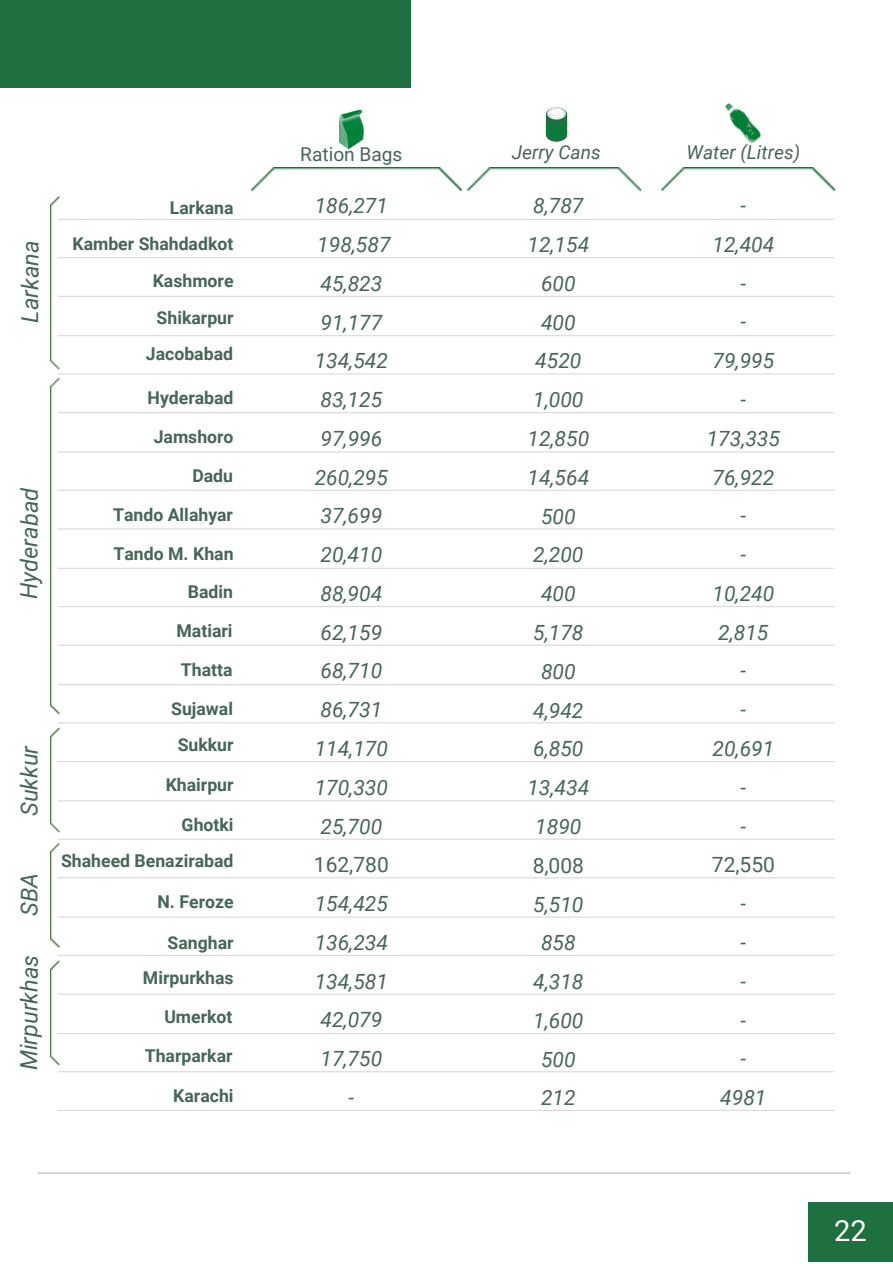
<style>
.page{position:relative;width:893px;height:1264px;background:#fff}
.page>*{position:absolute;margin:0;border:0;box-sizing:border-box;transform-origin:0 0}
.t1{font:29.1px "Roboto";color:#fffafa}
.t2{font:italic 23.4px "Roboto";letter-spacing:-.005em;color:#466658}
.t3{font:italic 21px/38.7px "Roboto";color:#466658}
.t4{font:21px "Roboto";color:#466658}
.t5{font:italic 19.2px "Roboto";color:#466658}
.t6{font:19.2px "Roboto";color:#466658}
.t7{font:700 17.7px/38.8px "Roboto";color:#466658;text-align:right}
</style>
<div class="page">
<div style="left:0;top:0;width:410px;height:88px;background:#1f7040"></div>
<div style="left:808px;top:1201px;width:84px;height:60px;background:#1f7040"></div>
<img style="left:50px;top:196px;width:778px;height:869px">
<hr style="left:58px;top:219px;width:776px;height:1px;background:#d9d9d9">
<hr style="left:58px;top:257px;width:776px;height:1px;background:#d9d9d9">
<hr style="left:58px;top:296px;width:776px;height:1px;background:#d9d9d9">
<hr style="left:58px;top:335px;width:776px;height:1px;background:#d9d9d9">
<hr style="left:58px;top:644px;width:776px;height:1px;background:#d9d9d9">
<hr style="left:58px;top:373px;width:776px;height:1px;background:#d9d9d9">
<hr style="left:58px;top:412px;width:776px;height:1px;background:#d9d9d9">
<hr style="left:58px;top:451px;width:776px;height:1px;background:#d9d9d9">
<hr style="left:58px;top:489px;width:776px;height:2px;background:#d9d9d9">
<hr style="left:58px;top:528px;width:776px;height:1px;background:#d9d9d9">
<hr style="left:58px;top:567px;width:776px;height:2px;background:#d9d9d9">
<hr style="left:58px;top:606px;width:776px;height:1px;background:#d9d9d9">
<hr style="left:58px;top:684px;width:776px;height:1px;background:#d9d9d9">
<hr style="left:58px;top:722px;width:776px;height:1px;background:#d9d9d9">
<hr style="left:58px;top:761px;width:776px;height:1px;background:#d9d9d9">
<hr style="left:58px;top:1109px;width:776px;height:1px;background:#d9d9d9">
<hr style="left:58px;top:800px;width:776px;height:1px;background:#d9d9d9">
<hr style="left:58px;top:838px;width:776px;height:1px;background:#d9d9d9">
<hr style="left:58px;top:877px;width:776px;height:1px;background:#d9d9d9">
<hr style="left:58px;top:916px;width:776px;height:1px;background:#d9d9d9">
<hr style="left:58px;top:954px;width:776px;height:2px;background:#d9d9d9">
<hr style="left:58px;top:993px;width:776px;height:1px;background:#d9d9d9">
<hr style="left:58px;top:1032px;width:776px;height:2px;background:#d9d9d9">
<hr style="left:58px;top:1071px;width:776px;height:1px;background:#d9d9d9">
<hr style="left:38px;top:1171px;width:812px;height:3px;background:#d9d9d9">
<img style="left:339px;top:110px;width:25px;height:39px">
<img style="left:725px;top:103px;width:37px;height:41px">
<svg style="left:546px;top:107px;width:21px;height:35px"></svg>
<img style="left:252px;top:167px;width:583px;height:25px">
<p class="t2" style="left:17px;top:322px;width:84px;rotate:-90deg">Larkana</p>
<p class="t2" style="left:16px;top:599px;width:113px;rotate:-90deg">Hyderabad</p>
<p class="t2" style="left:16px;top:815px;width:72px;rotate:-90deg">Sukkur</p>
<p class="t2" style="left:16px;top:915px;width:45px;rotate:-90deg">SBA</p>
<p class="t2" style="left:16px;top:1070px;width:117px;rotate:-90deg">Mirpurkhas</p>
<p class="t7" style="left:72px;top:189px;width:163px;line-height:36.5px">Larkana<br>Kamber Shahdadkot</p>
<p class="t7" style="left:153px;top:261px;width:82px">Kashmore</p>
<p class="t7" style="left:146px;top:300px;width:89px;line-height:35.8px">Shikarpur<br>Jacobabad</p>
<p class="t7" style="left:147px;top:378px;width:87px">Hyderabad<br>Jamshoro<br>Dadu</p>
<p class="t7" style="left:113px;top:495px;width:122px;text-align:left">Tando Allahyar<br>Tando M. Khan</p>
<p class="t7" style="left:171px;top:573px;width:63px">Badin<br>Matiari<br>Thatta<br>Sujawal</p>
<p class="t7" style="left:178px;top:725px;width:57px">Sukkur</p>
<p class="t7" style="left:166px;top:765px;width:69px">Khairpur</p>
<p class="t7" style="left:61px;top:807px;width:174px;line-height:36px">Ghotki<br>Shaheed Benazirabad</p>
<p class="t7" style="left:157px;top:882px;width:78px">N. Feroze</p>
<p class="t7" style="left:167px;top:923px;width:67px">Sanghar</p>
<p class="t7" style="left:143px;top:959px;width:92px">Mirpurkhas<br>Umerkot</p>
<p class="t7" style="left:145px;top:1036px;width:89px">Tharparkar</p>
<p class="t7" style="left:173px;top:1076px;width:62px">Karachi</p>
<p class="t6" style="left:300px;top:143px;width:104px">Ration Bags</p>
<p class="t5" style="left:512px;top:141px;width:90px">Jerry Cans</p>
<p class="t5" style="left:686px;top:141px;width:115px">Water (Litres)</p>
<p class="t3" style="left:315px;top:187px;width:75px">186,271</p>
<p class="t3" style="left:533px;top:187px;width:52px">8,787</p>
<p class="t3" style="left:740px;top:186px;width:7px">-</p>
<p class="t3" style="left:317px;top:225px;width:75px">198,587</p>
<p class="t3" style="left:527px;top:225px;width:63px">12,154</p>
<p class="t3" style="left:712px;top:225px;width:63px">12,404</p>
<p class="t3" style="left:320px;top:264px;width:63px">45,823</p>
<p class="t3" style="left:541px;top:264px;width:36px">600</p>
<p class="t3" style="left:740px;top:264px;width:7px">-</p>
<p class="t3" style="left:320px;top:303px;width:63px">91,177</p>
<p class="t3" style="left:541px;top:303px;width:36px">400</p>
<p class="t3" style="left:740px;top:303px;width:7px">-</p>
<p class="t3" style="left:315px;top:342px;width:75px">134,542</p>
<p class="t3" style="left:535px;top:342px;width:48px">4520</p>
<p class="t3" style="left:712px;top:341px;width:63px">79,995</p>
<p class="t3" style="left:320px;top:380px;width:63px">83,125</p>
<p class="t3" style="left:533px;top:381px;width:52px">1,000</p>
<p class="t3" style="left:740px;top:380px;width:7px">-</p>
<p class="t3" style="left:320px;top:419px;width:63px">97,996</p>
<p class="t3" style="left:527px;top:419px;width:63px">12,850</p>
<p class="t3" style="left:706px;top:419px;width:75px">173,335</p>
<p class="t3" style="left:315px;top:458px;width:75px">260,295</p>
<p class="t3" style="left:527px;top:458px;width:63px">14,564</p>
<p class="t3" style="left:712px;top:458px;width:63px">76,922</p>
<p class="t3" style="left:320px;top:497px;width:63px">37,699</p>
<p class="t3" style="left:541px;top:497px;width:36px">500</p>
<p class="t3" style="left:740px;top:497px;width:7px">-</p>
<p class="t3" style="left:320px;top:535px;width:63px">20,410</p>
<p class="t3" style="left:533px;top:536px;width:52px">2,200</p>
<p class="t3" style="left:740px;top:535px;width:7px">-</p>
<p class="t3" style="left:320px;top:574px;width:63px">88,904</p>
<p class="t3" style="left:541px;top:574px;width:36px">400</p>
<p class="t3" style="left:712px;top:574px;width:63px">10,240</p>
<p class="t3" style="left:320px;top:613px;width:63px">62,159</p>
<p class="t3" style="left:533px;top:613px;width:52px">5,178</p>
<p class="t3" style="left:718px;top:613px;width:52px">2,815</p>
<p class="t3" style="left:320px;top:652px;width:63px">68,710<br>86,731</p>
<p class="t3" style="left:533px;top:652px;width:52px;text-align:center">800<br>4,942</p>
<p class="t3" style="left:740px;top:652px;width:7px">- -</p>
<p class="t3" style="left:315px;top:729px;width:75px">114,170</p>
<p class="t3" style="left:533px;top:729px;width:52px">6,850</p>
<p class="t3" style="left:712px;top:729px;width:63px">20,691</p>
<p class="t3" style="left:315px;top:768px;width:75px">170,330</p>
<p class="t3" style="left:527px;top:768px;width:63px">13,434</p>
<p class="t3" style="left:740px;top:768px;width:7px">-</p>
<p class="t3" style="left:320px;top:807px;width:63px">25,700</p>
<p class="t3" style="left:535px;top:807px;width:48px">1890</p>
<p class="t3" style="left:740px;top:807px;width:7px">-</p>
<p class="t4" style="left:314px;top:852px;width:76px">162,780</p>
<p class="t4" style="left:532px;top:853px;width:53px">8,008</p>
<p class="t4" style="left:711px;top:853px;width:64px">72,550</p>
<p class="t3" style="left:315px;top:884px;width:75px">154,425</p>
<p class="t3" style="left:533px;top:885px;width:52px">5,510</p>
<p class="t3" style="left:740px;top:884px;width:7px">-</p>
<p class="t3" style="left:315px;top:923px;width:75px">136,234</p>
<p class="t3" style="left:541px;top:923px;width:36px">858</p>
<p class="t3" style="left:740px;top:923px;width:7px">-</p>
<p class="t3" style="left:315px;top:962px;width:75px">134,581</p>
<p class="t3" style="left:533px;top:962px;width:52px">4,318</p>
<p class="t3" style="left:740px;top:962px;width:7px">-</p>
<p class="t3" style="left:320px;top:1000px;width:63px">42,079</p>
<p class="t3" style="left:533px;top:1001px;width:52px">1,600</p>
<p class="t3" style="left:740px;top:1001px;width:7px">-</p>
<p class="t3" style="left:320px;top:1039px;width:63px;text-align:center">17,750 -</p>
<p class="t3" style="left:541px;top:1040px;width:36px">500<br>212</p>
<p class="t3" style="left:720px;top:1040px;width:48px;text-align:center">-<br>4981</p>
<h1 class="t1" style="left:834px;top:1214px;width:34px">22</h1>
</div>
